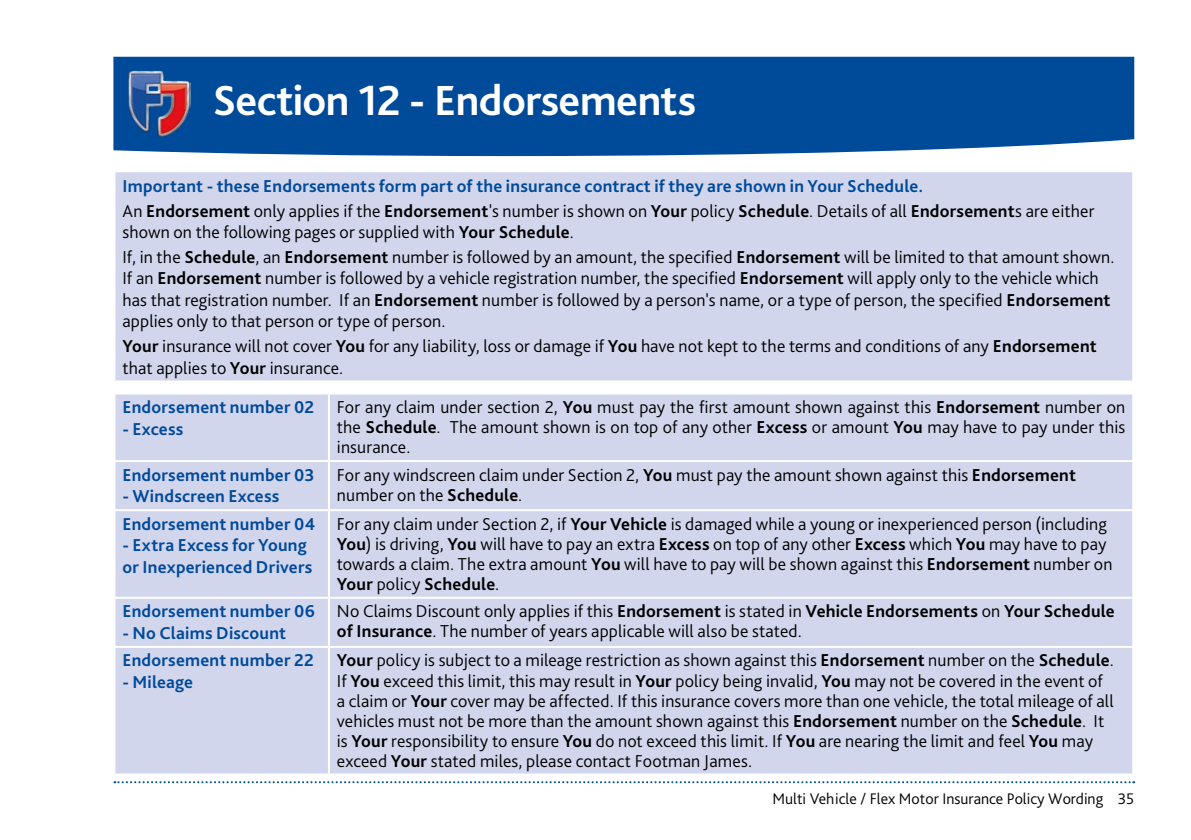
<style>
.page{position:relative;width:1191px;height:840px;background:#fff}
.page>*{position:absolute;margin:0;border:0;box-sizing:border-box;transform-origin:0 0}
.t1{font:700 44px "Bliss Pro";letter-spacing:-.01em;color:#fff}
.t2{font:300 18px/20px "Bliss Pro";letter-spacing:.005em;color:#000}
.Table_Blue_Bold{font:700 18px/21.6px "Bliss Pro";letter-spacing:.015em;color:#004a9a}
.t3{font:300 16px "Bliss Pro";color:#000}
.s1{font-weight:700}
</style>
<div class="page">
<svg style="left:114px;top:781px;width:1020px;height:1px"></svg>
<div style="left:113px;top:57px;width:1021px;height:99px;background:#004a9a"></div>
<img style="left:128px;top:70px;width:62px;height:68px">
<div style="left:115px;top:394px;width:1017px;height:379px;background:#d2d6ed"></div>
<hr style="left:328px;top:394px;width:2px;height:66px;background:#fff">
<hr style="left:113px;top:460px;width:216px;height:2px;background:#fff">
<hr style="left:329px;top:460px;width:805px;height:2px;background:#fff">
<hr style="left:328px;top:462px;width:2px;height:47px;background:#fff">
<hr style="left:113px;top:509px;width:216px;height:2px;background:#fff">
<hr style="left:329px;top:509px;width:805px;height:2px;background:#fff">
<hr style="left:328px;top:511px;width:2px;height:85px;background:#fff">
<hr style="left:113px;top:596px;width:216px;height:2px;background:#fff">
<hr style="left:329px;top:596px;width:805px;height:2px;background:#fff">
<hr style="left:328px;top:598px;width:2px;height:47px;background:#fff">
<hr style="left:113px;top:645px;width:216px;height:2px;background:#fff">
<hr style="left:329px;top:645px;width:805px;height:2px;background:#fff">
<hr style="left:328px;top:647px;width:2px;height:126px;background:#fff">
<div style="left:114px;top:171px;width:1019px;height:210px;background:#d2d6ed"></div>
<hr style="left:113px;top:170px;width:1021px;height:2px;background:#fff">
<hr style="left:113px;top:172px;width:2px;height:208px;background:#fff">
<hr style="left:1132px;top:172px;width:2px;height:208px;background:#fff">
<hr style="left:113px;top:380px;width:1021px;height:2px;background:#fff">
<p class="t1" style="left:213px;top:73px;width:485px">Section 12 - Endorsements</p>
<p class="Table_Blue_Bold" style="left:122px;top:175px;width:802px">Important - these Endorsements form part of the insurance contract if they are shown in Your Schedule.</p>
<p class="t2" style="left:122px;top:199px;width:973px;line-height:21.6px">An <span class="s1">Endorsement</span> only applies if the <span class="s1">Endorsement</span>'s number is shown on <span class="s1">Your</span> policy <span class="s1">Schedule</span>. Details of all <span class="s1">Endorsement</span>s are either shown on the following pages or supplied with <span class="s1">Your Schedule</span>.</p>
<p class="t2" style="left:122px;top:245px;width:993px;line-height:21.6px">If, in the <span class="s1">Schedule</span>, an <span class="s1">Endorsement</span> number is followed by an amount, the specified <span class="s1">Endorsement</span> will be limited to that amount shown.<br>If an <span class="s1">Endorsement</span> number is followed by a vehicle registration number, the specified <span class="s1">Endorsement</span> will apply only to the vehicle which has that registration number. If an <span class="s1">Endorsement</span> number is followed by a person's name, or a type of person, the specified <span class="s1">Endorsement </span>applies only to that person or type of person.</p>
<p class="t2" style="left:122px;top:334px;width:976px;line-height:21.6px"><span class="s1">Your</span> insurance will not cover <span class="s1">You</span> for any liability, loss or damage if <span class="s1">You</span> have not kept to the terms and conditions of any <span class="s1">Endorsement </span>that applies to <span class="s1">Your</span> insurance.</p>
<p class="Table_Blue_Bold" style="left:122px;top:395px;width:193px">Endorsement number 02</p>
<p class="Table_Blue_Bold" style="left:122px;top:417px;width:62px">- Excess</p>
<p class="Table_Blue_Bold" style="left:122px;top:463px;width:194px">Endorsement number 03</p>
<p class="Table_Blue_Bold" style="left:122px;top:484px;width:158px">- Windscreen Excess</p>
<p class="Table_Blue_Bold" style="left:122px;top:512px;width:194px">Endorsement number 04</p>
<p class="Table_Blue_Bold" style="left:122px;top:534px;width:191px">- Extra Excess for Young or Inexperienced Drivers</p>
<p class="Table_Blue_Bold" style="left:122px;top:599px;width:194px">Endorsement number 06</p>
<p class="Table_Blue_Bold" style="left:122px;top:621px;width:165px">- No Claims Discount</p>
<p class="Table_Blue_Bold" style="left:122px;top:649px;width:193px">Endorsement number 22</p>
<p class="Table_Blue_Bold" style="left:122px;top:670px;width:72px">- Mileage</p>
<p class="t2" style="left:337px;top:396px;width:790px;text-align:justify">For any claim under section 2, <span class="s1">You</span> must pay the first amount shown against this <span class="s1">Endorsement</span> number on the <span class="s1">Schedule</span>. The amount shown is on top of any other <span class="s1">Excess</span> or amount <span class="s1">You</span> may have to pay under this insurance.</p>
<p class="t2" style="left:337px;top:464px;width:740px">For any windscreen claim under Section 2, <span class="s1">You</span> must pay the amount shown against this <span class="s1">Endorsement </span>number on the <span class="s1">Schedule</span>.</p>
<p class="t2" style="left:337px;top:513px;width:777px">For any claim under Section 2, if <span class="s1">Your Vehicle</span> is damaged while a young or inexperienced person (including <span class="s1">You</span>) is driving, <span class="s1">You</span> will have to pay an extra <span class="s1">Excess</span> on top of any other <span class="s1">Excess</span> which <span class="s1">You</span> may have to pay towards a claim. The extra amount <span class="s1">You</span> will have to pay will be shown against this <span class="s1">Endorsement</span> number on <span class="s1">Your</span> policy <span class="s1">Schedule</span>.</p>
<p class="t2" style="left:337px;top:600px;width:779px">No Claims Discount only applies if this <span class="s1">Endorsement</span> is stated in <span class="s1">Vehicle Endorsements</span> on <span class="s1">Your Schedule of Insurance</span>. The number of years applicable will also be stated.</p>
<p class="t2" style="left:337px;top:649px;width:778px"><span class="s1">Your</span> policy is subject to a mileage restriction as shown against this <span class="s1">Endorsement</span> number on the <span class="s1">Schedule</span>.<br>If <span class="s1">You</span> exceed this limit, this may result in <span class="s1">Your</span> policy being invalid, <span class="s1">You</span> may not be covered in the event of a claim or <span class="s1">Your</span> cover may be affected. If this insurance covers more than one vehicle, the total mileage of all vehicles must not be more than the amount shown against this <span class="s1">Endorsement</span> number on the <span class="s1">Schedule</span>. It is <span class="s1">Your</span> responsibility to ensure <span class="s1">You</span> do not exceed this limit. If <span class="s1">You</span> are nearing the limit and feel <span class="s1">You</span> may exceed <span class="s1">Your</span> stated miles, please contact Footman James.</p>
<p class="t3" style="left:772px;top:788px;width:363px">Multi Vehicle / Flex Motor Insurance Policy Wording 35</p>
</div>
